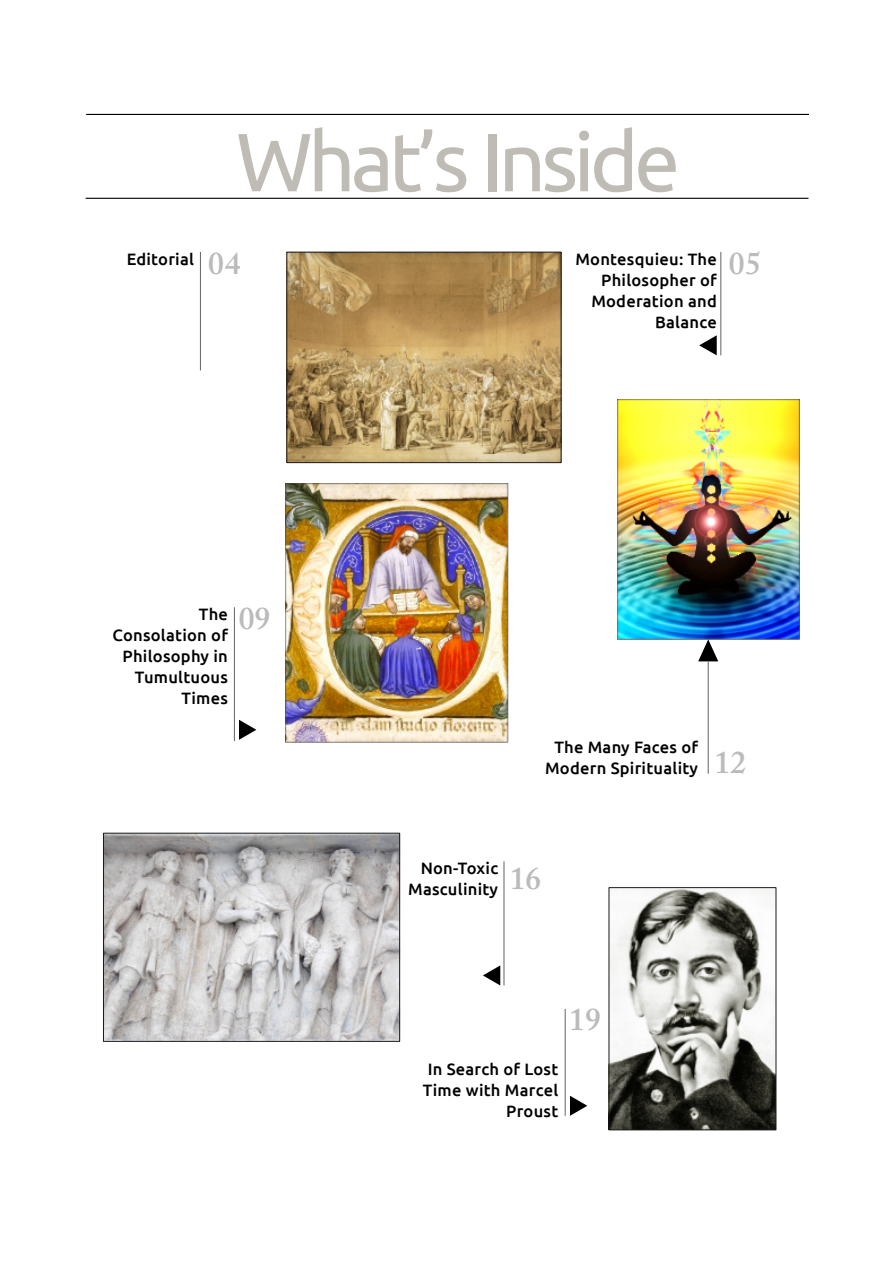
<style>
.page{position:relative;width:893px;height:1263px;background:#fff}
.page>*{position:absolute;margin:0;border:0;box-sizing:border-box;transform-origin:0 0}
.t1{font:82.5px "Ubuntu";letter-spacing:-.055em;color:#bfbbb5}
.t2{font:600 31.5px "Adobe Caslon Pro";color:#bbb}
.t3{font:500 16.5px/21px "Ubuntu";letter-spacing:.015em;color:#000;text-align:right}
</style>
<div class="page">
<hr style="left:200px;top:252px;width:1px;height:118px;background:#646363">
<svg style="left:699px;top:335px;width:18px;height:20px"></svg>
<svg style="left:239px;top:720px;width:17px;height:20px"></svg>
<svg style="left:570px;top:1096px;width:17px;height:20px"></svg>
<svg style="left:483px;top:965px;width:17px;height:20px"></svg>
<svg style="left:698px;top:639px;width:20px;height:22px"></svg>
<hr style="left:708px;top:661px;width:1px;height:113px;background:#646363">
<hr style="left:720px;top:252px;width:1px;height:103px;background:#646363">
<hr style="left:234px;top:607px;width:1px;height:134px;background:#646363">
<hr style="left:504px;top:861px;width:1px;height:124px;background:#646363">
<hr style="left:565px;top:1009px;width:1px;height:107px;background:#646363">
<img style="left:105px;top:835px;width:293px;height:205px">
<div style="left:103px;top:833px;width:297px;height:209px;border:1px solid #1c1b1b"></div>
<img style="left:286px;top:483px;width:222px;height:259px">
<img style="left:617px;top:400px;width:182px;height:239px">
<img style="left:289px;top:254px;width:270px;height:207px">
<div style="left:287px;top:252px;width:274px;height:211px;border:1px solid #1c1b1b"></div>
<hr style="left:86px;top:198px;width:722px;height:1px;background:#000">
<hr style="left:86px;top:114px;width:723px;height:1px;background:#000">
<img style="left:611px;top:889px;width:163px;height:239px">
<div style="left:609px;top:887px;width:167px;height:243px;border:1px solid #1c1b1b"></div>
<h1 class="t1" style="left:236px;top:127px;width:446px">What’s Inside</h1>
<p class="t3" style="left:127px;top:249px;width:69px">Editorial</p>
<h2 class="t2" style="left:208px;top:250px;width:34px">04</h2>
<h2 class="t2" style="left:729px;top:251px;width:34px">05</h2>
<p class="t3" style="left:575px;top:249px;width:143px">Montesquieu: The<br>Philosopher of<br>Moderation and<br>Balance</p>
<p class="t3" style="left:112px;top:604px;width:117px">The<br>Consolation of<br>Philosophy in<br>Tumultuous<br>Times</p>
<h2 class="t2" style="left:239px;top:606px;width:33px">09</h2>
<p class="t3" style="left:545px;top:737px;width:155px;text-align:center">The Many Faces of<br>Modern Spirituality</p>
<h2 class="t2" style="left:715px;top:750px;width:33px">12</h2>
<p class="t3" style="left:408px;top:858px;width:91px">Non-Toxic<br>Masculinity</p>
<h2 class="t2" style="left:510px;top:866px;width:33px">16</h2>
<p class="t3" style="left:423px;top:1059px;width:137px">In Search of Lost<br>Time with Marcel<br>Proust</p>
<h2 class="t2" style="left:569px;top:1007px;width:33px">19</h2>
</div>
